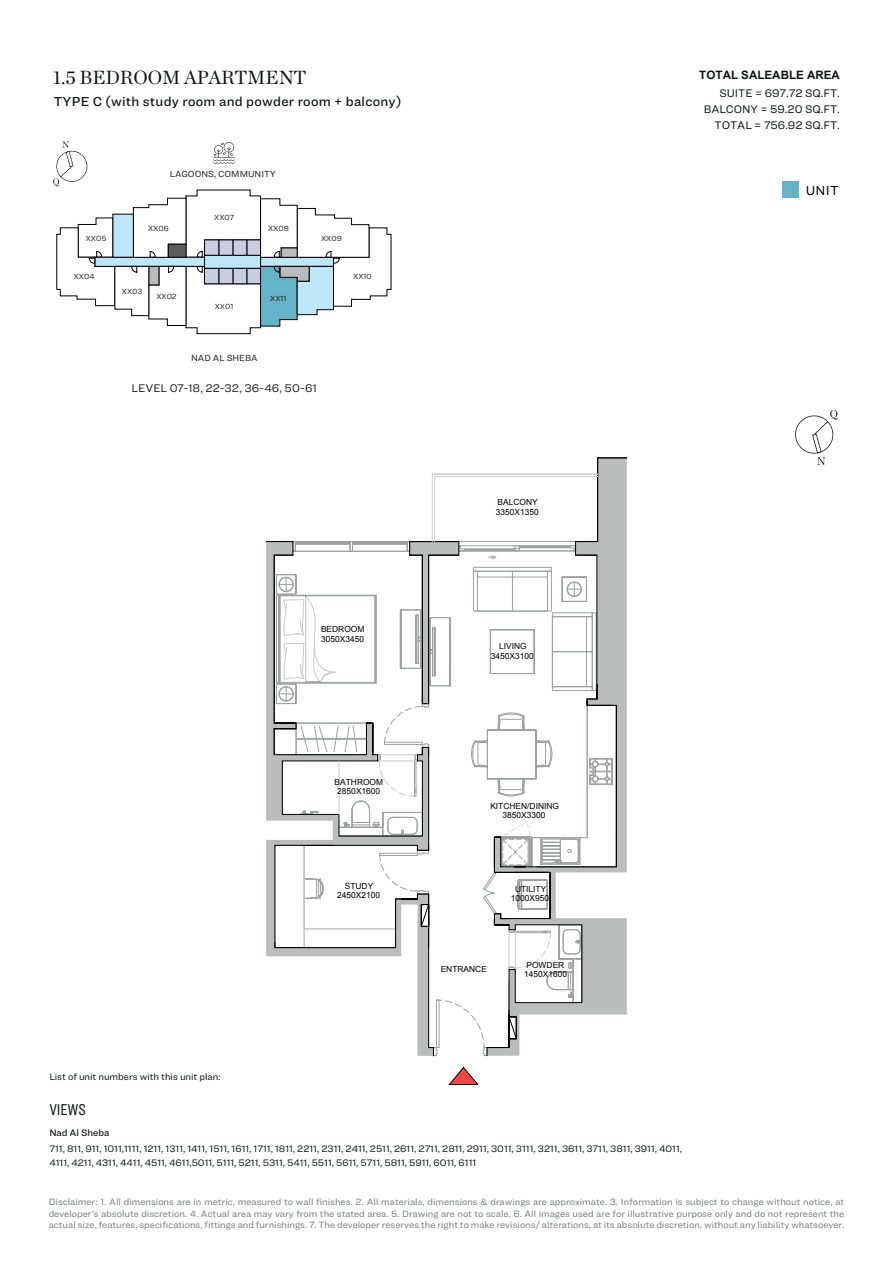
<style>
.page{position:relative;width:893px;height:1263px;background:#fff}
.page>*{position:absolute;margin:0;border:0;box-sizing:border-box;transform-origin:0 0}
.t1{font:19.5px "Chronicle Deck";color:#121516}
.t2{font:16.35px "Ringside Compressed";letter-spacing:-.005em;color:#111516}
.t3{font:500 13.5px "Ringside";letter-spacing:.02em;color:#121516}
.t4{font:13.5px "Ringside";color:#000001}
.t5{font:11.55px "Ringside";color:#231f20}
.t6{font:700 11.55px "Arial";color:#121516}
.t7{font:11.4px/15.9px "Ringside";letter-spacing:-.005em;color:#121516;text-align:right}
.t8{font:9.75px/14.7px "Ringside";letter-spacing:-.005em;color:#111516}
.t9{font:500 9.75px "Ringside";letter-spacing:-.005em;color:#111516}
.t10{font:9.45px/11.4px "Ringside";color:#7a7e7f;text-align:justify}
.t11{font:9.15px "Ringside";color:#231f20}
.t12{font:8.4px/9.4px "Arial";color:#000001;text-align:center}
.t13{font:7.65px "Ringside";color:#231f20}
</style>
<div class="page">
<div style="left:782px;top:182px;width:17px;height:16px;background:#64b3c6"></div>
<svg style="left:53px;top:141px;width:338px;height:193px"></svg>
<svg style="left:266px;top:541px;width:8px;height:416px;background:#b9bbbb"></svg>
<svg style="left:274px;top:457px;width:353px;height:599px"></svg>
<hr style="left:432px;top:474px;width:166px;height:1px;background:#cbcccb">
<hr style="left:435px;top:476px;width:163px;height:1px;background:#cbcccb">
<hr style="left:432px;top:474px;width:1px;height:67px;background:#cbcccb">
<hr style="left:434px;top:477px;width:1px;height:65px;background:#cbcccb">
<hr style="left:339px;top:761px;width:1px;height:53px;background:#cbcccb">
<hr style="left:379px;top:761px;width:37px;height:1px;background:#cbcccb">
<hr style="left:515px;top:931px;width:1px;height:37px;background:#cbcccb">
<svg style="left:449px;top:1067px;width:29px;height:18px"></svg>
<svg style="left:795px;top:410px;width:42px;height:55px"></svg>
<h1 class="t1" style="left:53px;top:62px;width:255px">1.5 BEDROOM APARTMENT</h1>
<h3 class="t3" style="left:54px;top:92px;width:349px">TYPE C (with study room and powder room + balcony)</h3>
<p class="t11" style="left:170px;top:167px;width:108px">LAGOONS, COMMUNITY</p>
<p class="t13" style="left:86px;top:233px;width:22px">XX05</p>
<p class="t13" style="left:74px;top:271px;width:22px">XX04</p>
<p class="t13" style="left:148px;top:223px;width:22px">XX06</p>
<p class="t13" style="left:122px;top:286px;width:22px">XX03</p>
<p class="t13" style="left:156px;top:291px;width:22px">XX02</p>
<p class="t13" style="left:214px;top:212px;width:21px">XX07</p>
<p class="t13" style="left:215px;top:301px;width:20px">XX01</p>
<p class="t13" style="left:268px;top:223px;width:22px">XX08</p>
<p class="t13" style="left:270px;top:293px;width:18px">XX11</p>
<p class="t13" style="left:321px;top:233px;width:22px">XX09</p>
<p class="t13" style="left:353px;top:271px;width:20px">XX10</p>
<p class="t11" style="left:191px;top:352px;width:68px">NAD AL SHEBA</p>
<p class="t5" style="left:132px;top:380px;width:187px">LEVEL 07-18, 22-32, 36-46, 50-61</p>
<p class="t12" style="left:321px;top:625px;width:45px;text-align:left">BEDROOM<br>3050X3450</p>
<p class="t12" style="left:496px;top:497px;width:44px;text-align:left">BALCONY<br>3350X1350</p>
<p class="t12" style="left:491px;top:642px;width:44px">LIVING<br>3450X3100</p>
<p class="t6" style="left:699px;top:67px;width:142px">TOTAL SALEABLE AREA</p>
<p class="t7" style="left:704px;top:85px;width:138px">SUITE = 697.72 SQ.FT.<br>BALCONY = 59.20 SQ.FT.<br>TOTAL = 756.92 SQ.FT.</p>
<h3 class="t4" style="left:806px;top:180px;width:34px">UNIT</h3>
<p class="t8" style="left:49px;top:1069px;width:173px">List of unit numbers with this unit plan:</p>
<h2 class="t2" style="left:49px;top:1099px;width:38px">VIEWS</h2>
<p class="t12" style="left:335px;top:777px;width:50px">BATHROOM<br>2850X1600</p>
<p class="t12" style="left:337px;top:881px;width:44px">STUDY<br>2450X2100</p>
<p class="t12" style="left:490px;top:801px;width:70px">KITCHEN/DINING<br>3850X3300</p>
<p class="t12" style="left:511px;top:884px;width:40px">UTILITY<br>1000X950</p>
<p class="t12" style="left:441px;top:964px;width:48px">ENTRANCE</p>
<p class="t12" style="left:524px;top:960px;width:44px;text-align:left">POWDER<br>1450X1600</p>
<p class="t9" style="left:49px;top:1125px;width:61px">Nad Al Sheba</p>
<p class="t8" style="left:49px;top:1141px;width:634px">711, 811, 911, 1011,1111, 1211, 1311, 1411, 1511, 1611, 1711, 1811, 2211, 2311, 2411, 2511, 2611, 2711, 2811, 2911, 3011, 3111, 3211, 3611, 3711, 3811, 3911, 4011,<br>4111, 4211, 4311, 4411, 4511, 4611,5011, 5111, 5211, 5311, 5411, 5511, 5611, 5711, 5811, 5911, 6011, 6111</p>
<p class="t10" style="left:49px;top:1196px;width:797px">Disclaimer: 1. All dimensions are in metric, measured to wall finishes. 2. All materials, dimensions &amp; drawings are approximate. 3. Information is subject to change without notice, at developer’s absolute discretion. 4. Actual area may vary from the stated area. 5. Drawing are not to scale. 6. All images used are for illustrative purpose only and do not represent the actual size, features, specifications, fittings and furnishings. 7. The developer reserves the right to make revisions/ alterations, at its absolute discretion, without any liability whatsoever.</p>
</div>
